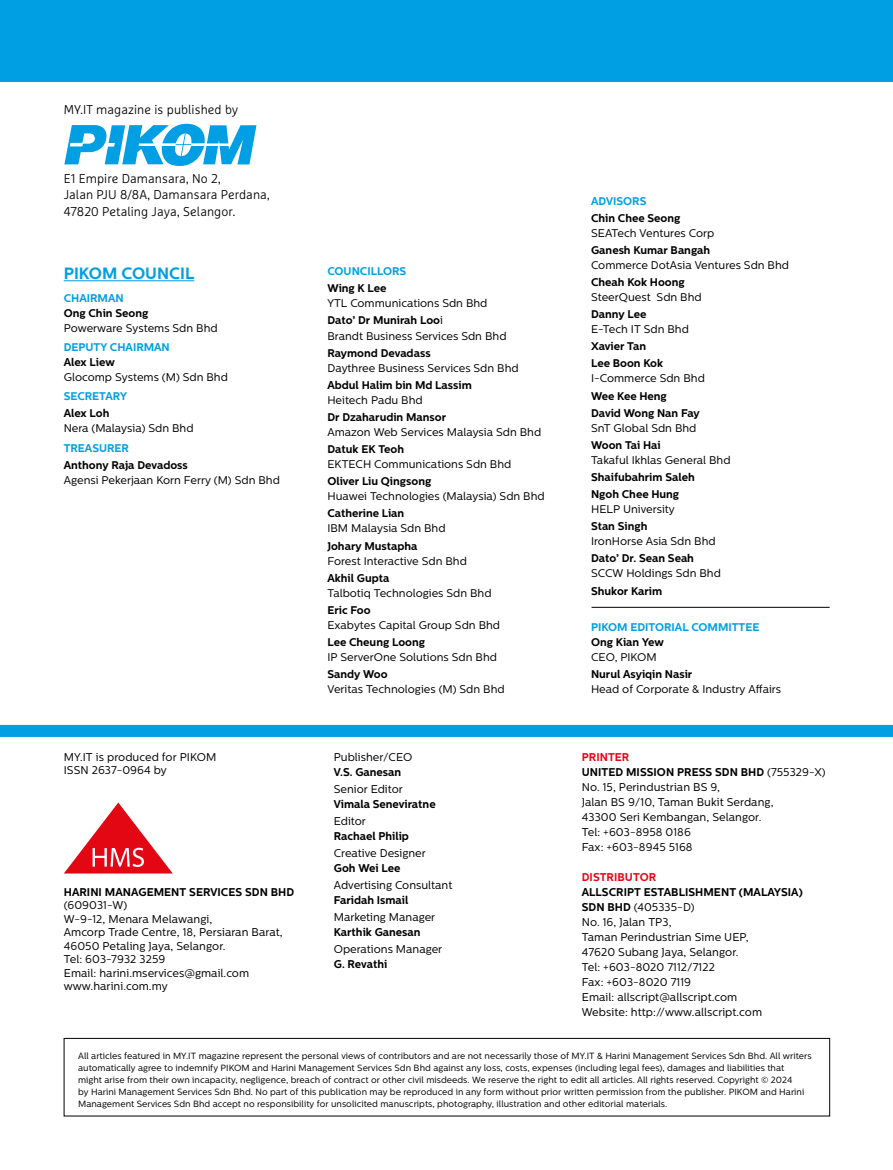
<style>
.page{position:relative;width:893px;height:1170px;background:#fff}
.page>*{position:absolute;margin:0;border:0;box-sizing:border-box;transform-origin:0 0}
.t1{font:700 16.35px "Centrale Sans";color:#009fe3}
.t2{font:300 12.75px/16.5px "Marselis Pro";letter-spacing:.005em;color:#000}
.t3{font:11.25px/15px "Centrale Sans";letter-spacing:.005em;color:#000}
.t4{font:700 11.25px "Centrale Sans";color:#000}
.t5{font:700 11.25px "Centrale Sans";letter-spacing:.005em;color:#e30613}
.t6{font:11.1px/17.1px "Centrale Sans";color:#000}
.t7{font:700 11.1px/17.1px "Centrale Sans";color:#000}
.t8{font:700 11.1px "Centrale Sans";color:#009fe3}
.t9{font:9px/12px "Centrale Sans";letter-spacing:.005em;color:#000}
.s1{font-weight:700}
.s2{font-weight:700;color:#e30613}
</style>
<div class="page">
<div style="left:64px;top:1037px;width:766px;height:79px;border:1px solid #000"></div>
<div style="left:0;top:0;width:893px;height:81px;background:#009fe3"></div>
<svg style="left:64px;top:802px;width:109px;height:71px"></svg>
<hr style="left:64px;top:280px;width:130px;height:1px;background:#009fe3">
<div style="left:0;top:725px;width:893px;height:12px;background:#009fe3"></div>
<svg style="left:64px;top:123px;width:192px;height:43px"></svg>
<hr style="left:591px;top:607px;width:239px;height:1px;background:#000">
<h2 class="t2" style="left:64px;top:101px;width:176px">MY.IT magazine is published by</h2>
<h2 class="t2" style="left:64px;top:170px;width:208px">E1 Empire Damansara, No 2,<br>Jalan PJU 8/8A, Damansara Perdana,<br>47820 Petaling Jaya, Selangor.</h2>
<h1 class="t1" style="left:64px;top:264px;width:132px">PIKOM COUNCIL</h1>
<p class="t8" style="left:64px;top:291px;width:61px">CHAIRMAN</p>
<p class="t7" style="left:64px;top:304px;width:86px">Ong Chin Seong</p>
<p class="t6" style="left:64px;top:319px;width:155px">Powerware Systems Sdn Bhd</p>
<p class="t8" style="left:64px;top:340px;width:108px">DEPUTY CHAIRMAN</p>
<p class="t7" style="left:64px;top:353px;width:52px">Alex Liew</p>
<p class="t6" style="left:64px;top:368px;width:166px">Glocomp Systems (M) Sdn Bhd</p>
<p class="t8" style="left:64px;top:390px;width:65px">SECRETARY</p>
<p class="t7" style="left:64px;top:405px;width:47px">Alex Loh</p>
<p class="t6" style="left:64px;top:420px;width:131px">Nera (Malaysia) Sdn Bhd</p>
<p class="t8" style="left:64px;top:441px;width:67px">TREASURER</p>
<p class="t7" style="left:64px;top:456px;width:126px">Anthony Raja Devadoss</p>
<p class="t6" style="left:64px;top:471px;width:218px">Agensi Pekerjaan Korn Ferry (M) Sdn Bhd</p>
<p class="t3" style="left:64px;top:749px;width:154px;line-height:13.5px">MY.IT is produced for PIKOM<br>ISSN 2637-0964 by</p>
<p class="t4" style="left:64px;top:884px;width:232px">HARINI MANAGEMENT SERVICES SDN BHD</p>
<p class="t3" style="left:64px;top:898px;width:220px;line-height:13.5px">(609031-W)<br>W-9-12, Menara Melawangi,<br>Amcorp Trade Centre, 18, Persiaran Barat,<br>46050 Petaling Jaya, Selangor.<br>Tel: 603-7932 3259<br>Email: harini.mservices@gmail.com www.harini.com.my</p>
<p class="t8" style="left:327px;top:265px;width:80px">COUNCILLORS</p>
<p class="t7" style="left:327px;top:280px;width:61px">Wing K Lee</p>
<p class="t6" style="left:327px;top:295px;width:162px">YTL Communications Sdn Bhd<br><span class="s1">Dato’ Dr Munirah Loo</span>i</p>
<p class="t6" style="left:327px;top:327px;width:181px">Brandt Business Services Sdn Bhd</p>
<p class="t7" style="left:327px;top:344px;width:105px">Raymond Devadass</p>
<p class="t6" style="left:327px;top:359px;width:193px">Daythree Business Services Sdn Bhd</p>
<p class="t7" style="left:327px;top:376px;width:146px">Abdul Halim bin Md Lassim</p>
<p class="t6" style="left:327px;top:391px;width:97px">Heitech Padu Bhd</p>
<p class="t7" style="left:327px;top:408px;width:120px">Dr Dzaharudin Mansor</p>
<p class="t6" style="left:327px;top:423px;width:215px">Amazon Web Services Malaysia Sdn Bhd</p>
<p class="t7" style="left:327px;top:440px;width:78px">Datuk EK Teoh</p>
<p class="t6" style="left:327px;top:455px;width:186px">EKTECH Communications Sdn Bhd</p>
<p class="t7" style="left:327px;top:472px;width:105px">Oliver Liu Qingsong</p>
<p class="t6" style="left:327px;top:487px;width:219px">Huawei Technologies (Malaysia) Sdn Bhd</p>
<p class="t7" style="left:327px;top:505px;width:78px">Catherine Lian</p>
<p class="t6" style="left:327px;top:520px;width:120px">IBM Malaysia Sdn Bhd</p>
<p class="t7" style="left:327px;top:537px;width:92px">Johary Mustapha</p>
<p class="t6" style="left:327px;top:552px;width:141px">Forest Interactive Sdn Bhd</p>
<p class="t7" style="left:327px;top:569px;width:63px">Akhil Gupta</p>
<p class="t6" style="left:327px;top:584px;width:166px">Talbotiq Technologies Sdn Bhd</p>
<p class="t7" style="left:327px;top:601px;width:45px">Eric Foo</p>
<p class="t6" style="left:327px;top:616px;width:174px">Exabytes Capital Group Sdn Bhd</p>
<p class="t7" style="left:327px;top:633px;width:99px">Lee Cheung Loong</p>
<p class="t6" style="left:327px;top:648px;width:171px">IP ServerOne Solutions Sdn Bhd</p>
<p class="t7" style="left:327px;top:665px;width:62px">Sandy Woo</p>
<p class="t6" style="left:327px;top:680px;width:179px">Veritas Technologies (M) Sdn Bhd</p>
<p class="t3" style="left:334px;top:749px;width:80px">Publisher/CEO</p>
<p class="t4" style="left:334px;top:764px;width:69px">V.S. Ganesan</p>
<p class="t3" style="left:334px;top:781px;width:71px">Senior Editor</p>
<p class="t4" style="left:334px;top:797px;width:103px">Vimala Seneviratne</p>
<p class="t3" style="left:334px;top:813px;width:34px">Editor</p>
<p class="t4" style="left:334px;top:829px;width:77px">Rachael Philip</p>
<p class="t3" style="left:334px;top:845px;width:93px">Creative Designer</p>
<p class="t4" style="left:334px;top:861px;width:68px">Goh Wei Lee</p>
<p class="t3" style="left:334px;top:877px;width:120px">Advertising Consultant</p>
<p class="t4" style="left:334px;top:893px;width:76px">Faridah Ismail</p>
<p class="t3" style="left:334px;top:909px;width:103px">Marketing Manager</p>
<p class="t4" style="left:334px;top:925px;width:88px">Karthik Ganesan</p>
<p class="t3" style="left:334px;top:941px;width:110px">Operations Manager</p>
<p class="t4" style="left:334px;top:957px;width:55px">G. Revathi</p>
<p class="t8" style="left:591px;top:194px;width:57px">ADVISORS</p>
<p class="t7" style="left:591px;top:209px;width:91px">Chin Chee Seong</p>
<p class="t6" style="left:591px;top:224px;width:125px">SEATech Ventures Corp</p>
<p class="t7" style="left:591px;top:241px;width:121px">Ganesh Kumar Bangah</p>
<p class="t6" style="left:591px;top:256px;width:200px">Commerce DotAsia Ventures Sdn Bhd</p>
<p class="t7" style="left:591px;top:273px;width:95px">Cheah Kok Hoong</p>
<p class="t6" style="left:591px;top:288px;width:112px">SteerQuest Sdn Bhd</p>
<p class="t7" style="left:591px;top:305px;width:57px">Danny Lee</p>
<p class="t6" style="left:591px;top:320px;width:99px">E-Tech IT Sdn Bhd</p>
<p class="t7" style="left:591px;top:338px;width:74px">Xavier Tan<br>Lee Boon Kok</p>
<p class="t6" style="left:591px;top:370px;width:115px">I-Commerce Sdn Bhd</p>
<p class="t7" style="left:591px;top:387px;width:110px">Wee Kee Heng<br>David Wong Nan Fay</p>
<p class="t6" style="left:591px;top:419px;width:107px">SnT Global Sdn Bhd</p>
<p class="t7" style="left:591px;top:436px;width:71px">Woon Tai Hai</p>
<p class="t6" style="left:591px;top:451px;width:141px">Takaful Ikhlas General Bhd</p>
<p class="t7" style="left:591px;top:468px;width:105px">Shaifubahrim Saleh<br>Ngoh Chee Hung</p>
<p class="t6" style="left:591px;top:500px;width:85px">HELP University</p>
<p class="t7" style="left:591px;top:517px;width:58px">Stan Singh</p>
<p class="t6" style="left:591px;top:532px;width:126px">IronHorse Asia Sdn Bhd</p>
<p class="t7" style="left:591px;top:550px;width:104px">Dato’ Dr. Sean Seah</p>
<p class="t6" style="left:591px;top:565px;width:131px">SCCW Holdings Sdn Bhd</p>
<p class="t7" style="left:591px;top:582px;width:73px">Shukor Karim</p>
<p class="t8" style="left:591px;top:620px;width:170px">PIKOM EDITORIAL COMMITTEE</p>
<p class="t7" style="left:591px;top:633px;width:74px">Ong Kian Yew</p>
<p class="t6" style="left:591px;top:648px;width:67px">CEO, PIKOM</p>
<p class="t7" style="left:591px;top:665px;width:103px">Nurul Asyiqin Nasir</p>
<p class="t6" style="left:591px;top:680px;width:192px">Head of Corporate &amp; Industry Affairs</p>
<p class="t3" style="left:582px;top:749px;width:245px"><span class="s2">PRINTER<br></span><span class="s1">UNITED MISSION PRESS SDN BHD</span> (755329-X)<br>No. 15, Perindustrian BS 9,<br>Jalan BS 9/10, Taman Bukit Serdang,<br>43300 Seri Kembangan, Selangor.<br>Tel: +603-8958 0186<br>Fax: +603-8945 5168</p>
<p class="t5" style="left:582px;top:869px;width:76px">DISTRIBUTOR</p>
<p class="t3" style="left:582px;top:884px;width:222px"><span class="s1">ALLSCRIPT ESTABLISHMENT (MALAYSIA)<br>SDN BHD</span> (405335-D)<br>No. 16, Jalan TP3,<br>Taman Perindustrian Sime UEP,<br>47620 Subang Jaya, Selangor.<br>Tel: +603-8020 7112/7122<br>Fax: +603-8020 7119<br>Email: allscript@allscript.com<br>Website: http://www.allscript.com</p>
<p class="t9" style="left:78px;top:1049px;width:735px">All articles featured in MY.IT magazine represent the personal views of contributors and are not necessarily those of MY.IT &amp; Harini Management Services Sdn Bhd. All writers automatically agree to indemnify PIKOM and Harini Management Services Sdn Bhd against any loss, costs, expenses (including legal fees), damages and liabilities that<br>might arise from their own incapacity, negligence, breach of contract or other civil misdeeds. We reserve the right to edit all articles. All rights reserved. Copyright © 2024<br>by Harini Management Services Sdn Bhd. No part of this publication may be reproduced in any form without prior written permission from the publisher. PIKOM and Harini Management Services Sdn Bhd accept no responsibility for unsolicited manuscripts, photography, illustration and other editorial materials.</p>
</div>
